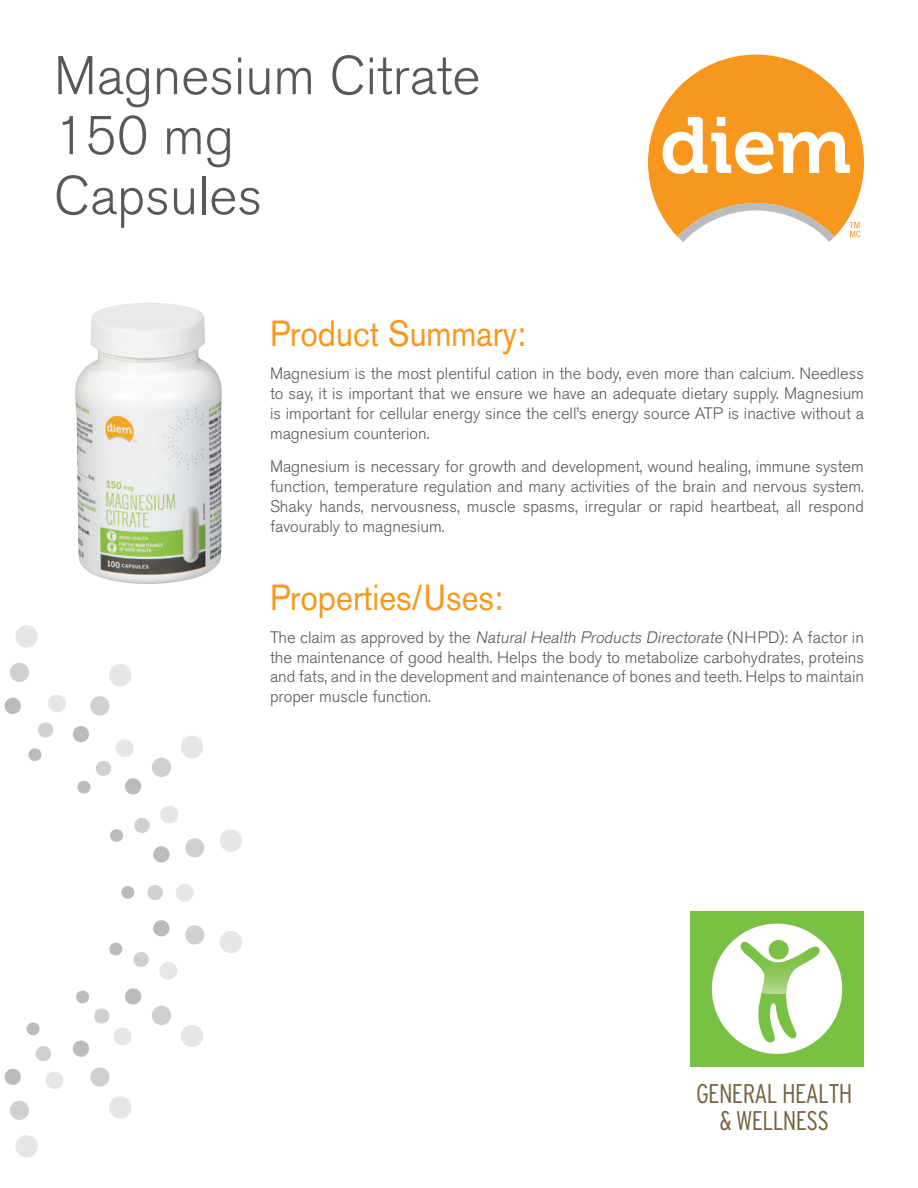
<style>
.page{position:relative;width:918px;height:1188px;background:#fff}
.page>*{position:absolute;margin:0;border:0;box-sizing:border-box;transform-origin:0 0}
._1_-_Titre_Principal{font:300 54px/60px "Akzidenz Grotesk BE";color:#57585a}
._2_-_Titre_Rubrique{font:36px "Akzidenz Grotesk BE";color:#f7971d;scale:.9 1}
.t1{font:300 condensed 27px/27px "Interstate";letter-spacing:-.025em;color:#766340;text-align:center}
._3_et_4_-_Texte_cont{font:300 16.5px/19.8px "Akzidenz Grotesk BE";color:#57585a;text-align:justify}
.s1{font-style:italic}
</style>
<div class="page">
<svg style="left:4px;top:1068px;width:17px;height:17px"></svg>
<svg style="left:153px;top:846px;width:17px;height:17px"></svg>
<svg style="left:4px;top:697px;width:17px;height:17px"></svg>
<svg style="left:153px;top:920px;width:17px;height:17px"></svg>
<svg style="left:10px;top:1100px;width:19px;height:20px"></svg>
<svg style="left:90px;top:696px;width:20px;height:20px"></svg>
<svg style="left:185px;top:838px;width:20px;height:20px"></svg>
<svg style="left:152px;top:1005px;width:19px;height:20px"></svg>
<svg style="left:90px;top:1067px;width:20px;height:20px"></svg>
<svg style="left:10px;top:663px;width:19px;height:19px"></svg>
<svg style="left:152px;top:757px;width:19px;height:20px"></svg>
<svg style="left:185px;top:925px;width:20px;height:20px"></svg>
<svg style="left:15px;top:1135px;width:23px;height:23px"></svg>
<svg style="left:109px;top:664px;width:23px;height:23px"></svg>
<svg style="left:220px;top:829px;width:22px;height:23px"></svg>
<svg style="left:181px;top:1025px;width:22px;height:22px"></svg>
<svg style="left:109px;top:1096px;width:23px;height:23px"></svg>
<svg style="left:15px;top:625px;width:23px;height:23px"></svg>
<svg style="left:181px;top:736px;width:22px;height:22px"></svg>
<svg style="left:220px;top:931px;width:22px;height:22px"></svg>
<div style="left:121px;top:886px;width:13px;height:13px;background:#babbbe;border-radius:50%"></div>
<svg style="left:26px;top:1022px;width:14px;height:14px"></svg>
<svg style="left:28px;top:748px;width:14px;height:13px"></svg>
<svg style="left:110px;top:829px;width:13px;height:13px"></svg>
<svg style="left:109px;top:942px;width:14px;height:14px"></svg>
<div style="left:147px;top:885px;width:16px;height:15px;background:#cfd0d2;border-radius:50%"></div>
<svg style="left:35px;top:1046px;width:16px;height:15px"></svg>
<svg style="left:38px;top:722px;width:16px;height:16px"></svg>
<svg style="left:134px;top:818px;width:16px;height:15px"></svg>
<svg style="left:133px;top:952px;width:16px;height:15px"></svg>
<svg style="left:72px;top:726px;width:70px;height:69px"></svg>
<div style="left:176px;top:884px;width:18px;height:18px;background:#e5e6e8;border-radius:50%"></div>
<svg style="left:72px;top:988px;width:70px;height:69px"></svg>
<svg style="left:46px;top:1072px;width:18px;height:17px"></svg>
<svg style="left:48px;top:695px;width:18px;height:17px"></svg>
<svg style="left:160px;top:806px;width:18px;height:17px"></svg>
<svg style="left:159px;top:962px;width:18px;height:17px"></svg>
<svg style="left:648px;top:55px;width:216px;height:187px"></svg>
<div style="left:690px;top:911px;width:174px;height:156px;background:#79c142"></div>
<div style="left:712px;top:923px;width:130px;height:131px;background:#fff;border-radius:50%"></div>
<svg style="left:740px;top:939px;width:80px;height:105px"></svg>
<img style="left:75px;top:303px;width:147px;height:281px">
<p class="_1_-_Titre_Principal" style="left:54px;top:47px;width:428px">Magnesium Citrate<br>150 mg<br>Capsules</p>
<p class="_2_-_Titre_Rubrique" style="left:270px;top:312px;width:286px">Product Summary:</p>
<p class="_3_et_4_-_Texte_cont" style="left:270px;top:364px;width:596px">Magnesium is the most plentiful cation in the body, even more than calcium. Needless to say, it is important that we ensure we have an adequate dietary supply. Magnesium is important for cellular energy since the cell’s energy source ATP is inactive without a magnesium counterion.</p>
<p class="_3_et_4_-_Texte_cont" style="left:270px;top:457px;width:596px">Magnesium is necessary for growth and development, wound healing, immune system function, temperature regulation and many activities of the brain and nervous system.<br>Shaky hands, nervousness, muscle spasms, irregular or rapid heartbeat, all respond favourably to magnesium.</p>
<p class="_2_-_Titre_Rubrique" style="left:270px;top:576px;width:260px">Properties/Uses:</p>
<p class="_3_et_4_-_Texte_cont" style="left:270px;top:628px;width:596px">The claim as approved by the <span class="s1">Natural Health Products Directorate</span> (NHPD): A factor in the maintenance of good health. Helps the body to metabolize carbohydrates, proteins and fats, and in the development and maintenance of bones and teeth. Helps to maintain proper muscle function.</p>
<h3 class="t1" style="left:696px;top:1080px;width:158px">GENERAL HEALTH &amp; WELLNESS</h3>
</div>
